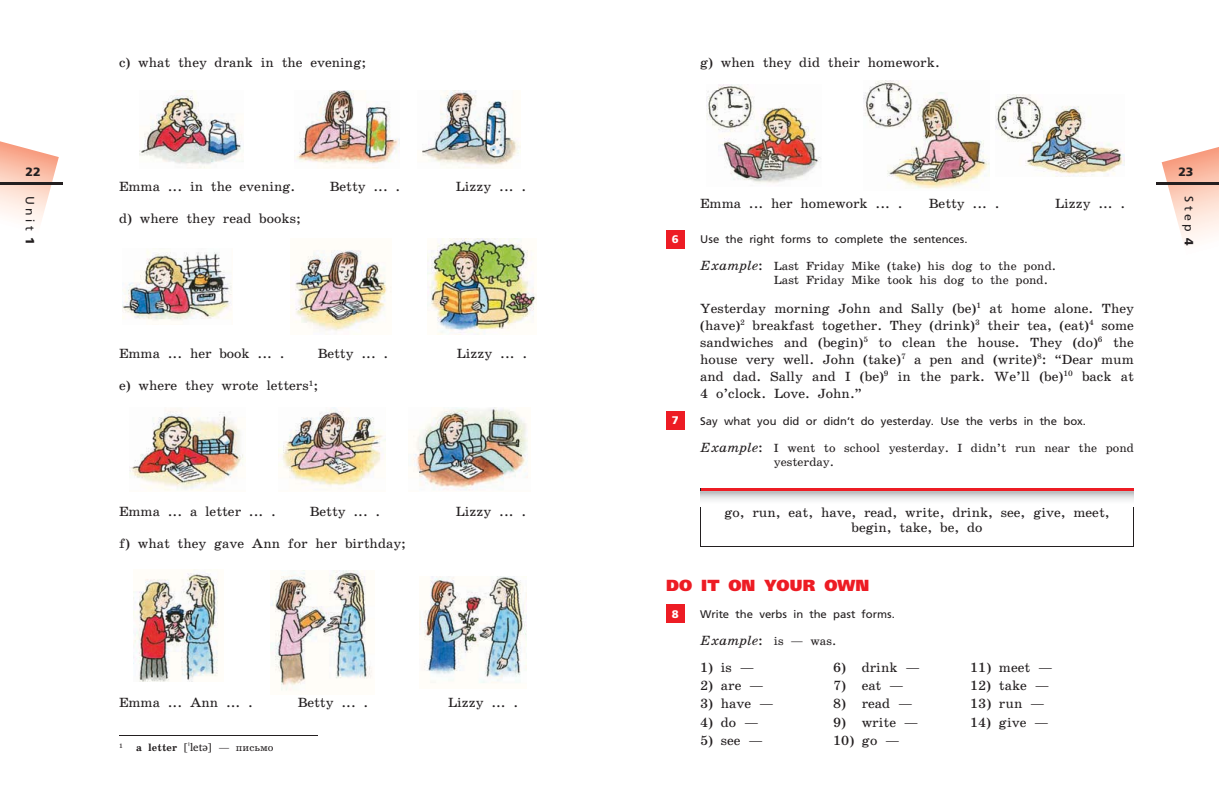
<style>
.page{position:relative;width:1219px;height:808px;background:#fff}
.page>*{position:absolute;margin:0;border:0;box-sizing:border-box;transform-origin:0 0}
.t1{font:800 16px "Free Set";color:#ed1c24}
.t2{font:13.5px/17px "School Book San Pin";color:#231f20;text-align:justify}
.t3{font:italic 13.5px "School Book San Pin";color:#231f20}
.t4{font:12px/14px "School Book San Pin";color:#231f20}
.t5{font:12px "Free Set San Pin";letter-spacing:.3em;color:#231f20}
.t6{font:12px "Free Set Bold San Pin";color:#231f20}
.t7{font:11px "Free Set San Pin";color:#231f20}
.t8{font:11px "Free Set Bold San Pin";color:#fff}
.t9{font:700 10.5px "School Book San Pin";color:#231f20}
.t10{font:6.4px "School Book San Pin";color:#231f20}
.s1{font-family:"Free Set Bold San Pin"}
.s2{font-family:"Charis SIL";font-weight:400;font-size:11px}
.s3{font-weight:400}
.s4{font-style:italic;font-size:13.5px}
.s5{font-size:13.5px}
.s6{font-style:normal}
.s7{font-style:normal;font-size:12px}
</style>
<div class="page">
<svg style="left:0;top:141px;width:59px;height:82px"></svg>
<hr style="left:0;top:182px;width:62px;height:2px;background:#231f20">
<img style="left:133px;top:569px;width:85px;height:113px">
<img style="left:270px;top:571px;width:102px;height:120px">
<img style="left:420px;top:576px;width:106px;height:107px">
<img style="left:129px;top:410px;width:115px;height:81px">
<img style="left:279px;top:407px;width:107px;height:83px">
<img style="left:412px;top:407px;width:116px;height:84px">
<img style="left:139px;top:90px;width:104px;height:79px">
<img style="left:296px;top:90px;width:103px;height:79px">
<img style="left:422px;top:90px;width:98px;height:78px">
<img style="left:123px;top:248px;width:109px;height:73px">
<img style="left:290px;top:250px;width:101px;height:81px">
<img style="left:427px;top:238px;width:109px;height:96px">
<hr style="left:119px;top:735px;width:198px;height:1px;background:#231f20">
<svg style="left:1162px;top:147px;width:57px;height:95px"></svg>
<hr style="left:1157px;top:182px;width:62px;height:2px;background:#231f20">
<img style="left:706px;top:84px;width:115px;height:99px">
<img style="left:863px;top:81px;width:126px;height:108px">
<img style="left:995px;top:94px;width:129px;height:83px">
<div style="left:666px;top:230px;width:19px;height:18px;background:#ed1c24"></div>
<div style="left:666px;top:411px;width:19px;height:19px;background:#ed1c24"></div>
<hr style="left:700px;top:497px;width:1px;height:49px;background:#231f20">
<hr style="left:1133px;top:497px;width:1px;height:49px;background:#231f20">
<hr style="left:700px;top:546px;width:434px;height:1px;background:#231f20">
<div style="left:666px;top:604px;width:19px;height:19px;background:#ed1c24"></div>
<svg style="left:701px;top:491px;width:432px;height:10px"></svg>
<hr style="left:701px;top:488px;width:432px;height:3px;background:#ed1c24">
<p class="t6" style="left:26px;top:167px;width:17px">22</p>
<p class="t5" style="left:35px;top:196px;width:51px;rotate:90deg">Unit <span class="s1">1</span></p>
<p class="t2" style="left:119px;top:55px;width:249px">c) what they drank in the evening;</p>
<p class="t2" style="left:119px;top:179px;width:178px">Emma ... in the evening.</p>
<p class="t2" style="left:330px;top:179px;width:72px">Betty ... .</p>
<p class="t2" style="left:456px;top:179px;width:72px">Lizzy ... .</p>
<p class="t2" style="left:119px;top:211px;width:183px">d) where they read books;</p>
<p class="t2" style="left:119px;top:346px;width:167px">Emma ... her book ... .</p>
<p class="t2" style="left:318px;top:346px;width:72px">Betty ... .</p>
<p class="t2" style="left:457px;top:346px;width:72px">Lizzy ... .</p>
<p class="t2" style="left:119px;top:378px;width:201px">e) where they wrote letters<sup>1</sup>;</p>
<p class="t2" style="left:119px;top:504px;width:158px">Emma ... a letter ... .</p>
<p class="t2" style="left:310px;top:504px;width:72px">Betty ... .</p>
<p class="t2" style="left:456px;top:504px;width:72px">Lizzy ... .</p>
<p class="t2" style="left:119px;top:536px;width:288px">f) what they gave Ann for her birthday;</p>
<p class="t2" style="left:119px;top:695px;width:135px">Emma ... Ann ... .</p>
<p class="t2" style="left:298px;top:695px;width:72px">Betty ... .</p>
<p class="t2" style="left:448px;top:695px;width:72px">Lizzy ... .</p>
<p class="t10" style="left:119px;top:743px;width:5px">1</p>
<p class="t9" style="left:136px;top:743px;width:139px">a letter <span class="s2">[ˈletə]</span> <span class="s3">— письмо</span></p>
<p class="t2" style="left:700px;top:55px;width:241px">g) when they did their homework.</p>
<p class="t2" style="left:700px;top:196px;width:204px">Emma ... her homework ... .</p>
<p class="t2" style="left:929px;top:196px;width:72px">Betty ... .</p>
<p class="t2" style="left:1055px;top:196px;width:72px">Lizzy ... .</p>
<p class="t8" style="left:672px;top:235px;width:8px">6</p>
<p class="t7" style="left:700px;top:235px;width:269px">Use the right forms to complete the sentences.</p>
<p class="t4" style="left:774px;top:260px;width:284px;text-indent:-74px"><span class="s4">Example</span><span class="s5">:</span> Last Friday Mike (take) his dog to the pond.<br>Last Friday Mike took his dog to the pond.</p>
<p class="t2" style="left:700px;top:300px;width:435px">Yesterday morning John and Sally (be)<sup>1</sup> at home alone. They (have)<sup>2</sup> breakfast together. They (drink)<sup>3</sup> their tea, (eat)<sup>4</sup> some sandwiches and (begin)<sup>5</sup> to clean the house. They (do)<sup>6</sup> the house very well. John (take)<sup>7</sup> a pen and (write)<sup>8</sup>: “Dear mum and dad. Sally and I (be)<sup>9</sup> in the park. We’ll (be)<sup>10</sup> back at 4 o’clock. Love. John.”</p>
<p class="t8" style="left:672px;top:416px;width:8px">7</p>
<p class="t7" style="left:700px;top:416px;width:387px">Say what you did or didn’t do yesterday. Use the verbs in the box.</p>
<p class="t4" style="left:774px;top:441px;width:361px;text-indent:-74px"><span class="s4">Example</span><span class="s5">:</span> I went to school yesterday. I didn’t run near the pond yesterday.</p>
<p class="t2" style="left:724px;top:505px;width:387px;line-height:15.5px;text-align:center">go, run, eat, have, read, write, drink, see, give, meet, begin, take, be, do</p>
<p class="t1" style="left:666px;top:575px;width:205px">DO IT ON YOUR OWN</p>
<p class="t8" style="left:672px;top:609px;width:8px">8</p>
<p class="t7" style="left:700px;top:610px;width:196px">Write the verbs in the past forms.</p>
<p class="t3" style="left:700px;top:633px;width:138px">Example<span class="s6">:</span> <span class="s7">is — was.</span></p>
<p class="t2" style="left:700px;top:660px;width:56px">1) is —</p>
<p class="t2" style="left:833px;top:660px;width:88px">6) drink —</p>
<p class="t2" style="left:970px;top:660px;width:84px">11) meet —</p>
<p class="t2" style="left:700px;top:678px;width:65px">2) are —</p>
<p class="t2" style="left:833px;top:678px;width:72px">7) eat —</p>
<p class="t2" style="left:970px;top:678px;width:81px">12) take —</p>
<p class="t2" style="left:700px;top:696px;width:75px">3) have —</p>
<p class="t2" style="left:833px;top:696px;width:81px">8) read —</p>
<p class="t2" style="left:970px;top:696px;width:76px">13) run —</p>
<p class="t2" style="left:700px;top:715px;width:60px">4) do —</p>
<p class="t2" style="left:833px;top:715px;width:87px">9) write —</p>
<p class="t2" style="left:970px;top:715px;width:80px">14) give —</p>
<p class="t2" style="left:700px;top:733px;width:64px">5) see —</p>
<p class="t2" style="left:833px;top:733px;width:68px">10) go —</p>
<p class="t6" style="left:1178px;top:167px;width:17px">23</p>
<p class="t5" style="left:1194px;top:196px;width:52px;rotate:90deg">Step <span class="s1">4</span></p>
</div>
